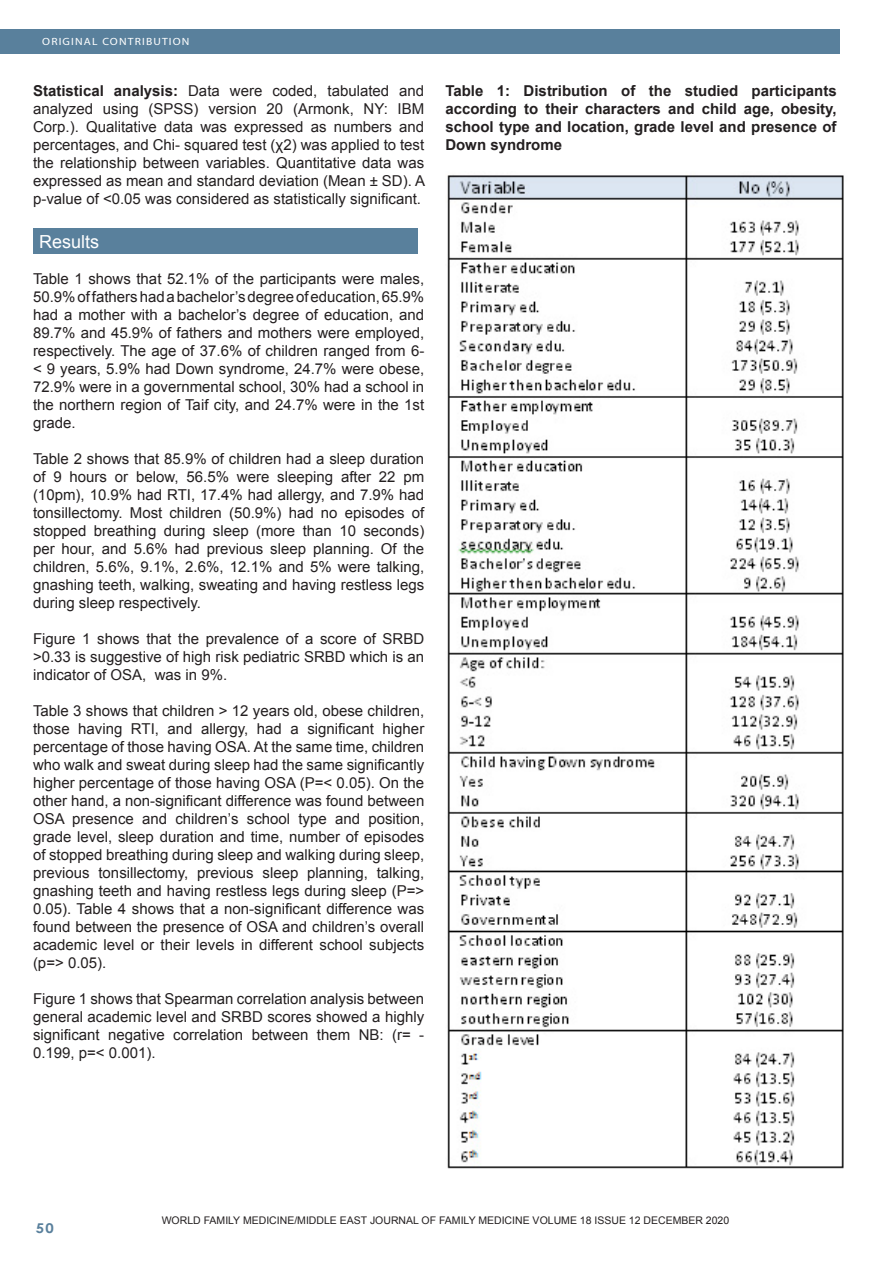
<style>
.page{position:relative;width:893px;height:1263px;background:#fff}
.page>*{position:absolute;margin:0;border:0;box-sizing:border-box;transform-origin:0 0}
.Footnote_Text{font:18px "Arial";color:#fff}
.Footnote_Text-2{font:15px/18px "Arial";color:#231f20;text-align:justify}
.Footnote_Text-3{font:700 15px/18px "Arial";color:#231f20;text-align:justify}
.t1{font:700 13.5px "Century Gothic";color:#59809c;scale:1.1 1}
.Footnote_Text-4{font:10.5px "Arial";color:#231f20}
.t2{font:10.5px "Myriad";letter-spacing:.1em;color:#fff;scale:1.1 1}
.s1{font-weight:700}
</style>
<div class="page">
<div style="left:0;top:30px;width:840px;height:24px;background:#59809c"></div>
<div style="left:33px;top:228px;width:384px;height:26px;background:#59809c"></div>
<img style="left:447px;top:175px;width:397px;height:994px">
<p class="t2" style="left:42px;top:36px;width:135px">ORIGINAL CONTRIBUTION</p>
<p class="Footnote_Text-2" style="left:33px;top:82px;width:394px"><span class="s1">Statistical analysis:</span> Data were coded, tabulated and analyzed using (SPSS) version 20 (Armonk, NY: IBM Corp.). Qualitative data was expressed as numbers and percentages, and Chi- squared test (χ2) was applied to test the relationship between variables. Quantitative data was expressed as mean and standard deviation (Mean ± SD). A p-value of &lt;0.05 was considered as statistically significant.</p>
<p class="Footnote_Text" style="left:39px;top:229px;width:62px">Results</p>
<p class="Footnote_Text-2" style="left:33px;top:269px;width:393px">Table 1 shows that 52.1% of the participants were males, 50.9% of fathers had a bachelor’s degree of education, 65.9% had a mother with a bachelor’s degree of education, and 89.7% and 45.9% of fathers and mothers were employed, respectively. The age of 37.6% of children ranged from 6- &lt; 9 years, 5.9% had Down syndrome, 24.7% were obese, 72.9% were in a governmental school, 30% had a school in the northern region of Taif city, and 24.7% were in the 1st grade.</p>
<p class="Footnote_Text-2" style="left:33px;top:449px;width:393px">Table 2 shows that 85.9% of children had a sleep duration of 9 hours or below, 56.5% were sleeping after 22 pm (10pm), 10.9% had RTI, 17.4% had allergy, and 7.9% had tonsillectomy. Most children (50.9%) had no episodes of stopped breathing during sleep (more than 10 seconds) per hour, and 5.6% had previous sleep planning. Of the children, 5.6%, 9.1%, 2.6%, 12.1% and 5% were talking, gnashing teeth, walking, sweating and having restless legs during sleep respectively.</p>
<p class="Footnote_Text-2" style="left:33px;top:629px;width:393px">Figure 1 shows that the prevalence of a score of SRBD &gt;0.33 is suggestive of high risk pediatric SRBD which is an indicator of OSA, was in 9%.</p>
<p class="Footnote_Text-2" style="left:33px;top:701px;width:393px">Table 3 shows that children &gt; 12 years old, obese children, those having RTI, and allergy, had a significant higher percentage of those having OSA. At the same time, children who walk and sweat during sleep had the same significantly higher percentage of those having OSA (P=&lt; 0.05). On the other hand, a non-significant difference was found between OSA presence and children’s school type and position, grade level, sleep duration and time, number of episodes of stopped breathing during sleep and walking during sleep, previous tonsillectomy, previous sleep planning, talking, gnashing teeth and having restless legs during sleep (P=&gt; 0.05). Table 4 shows that a non-significant difference was found between the presence of OSA and children’s overall academic level or their levels in different school subjects (p=&gt; 0.05).</p>
<p class="Footnote_Text-2" style="left:33px;top:989px;width:393px">Figure 1 shows that Spearman correlation analysis between general academic level and SRBD scores showed a highly significant negative correlation between them NB: (r= - 0.199, p=&lt; 0.001).</p>
<p class="Footnote_Text-3" style="left:445px;top:83px;width:393px">Table 1: Distribution of the studied participants according to their characters and child age, obesity, school type and location, grade level and presence of Down syndrome</p>
<p class="t1" style="left:36px;top:1217px;width:18px">50</p>
<p class="Footnote_Text-4" style="left:162px;top:1214px;width:569px">WORLD FAMILY MEDICINE/MIDDLE EAST JOURNAL OF FAMILY MEDICINE VOLUME 18 ISSUE 12 DECEMBER 2020</p>
</div>
